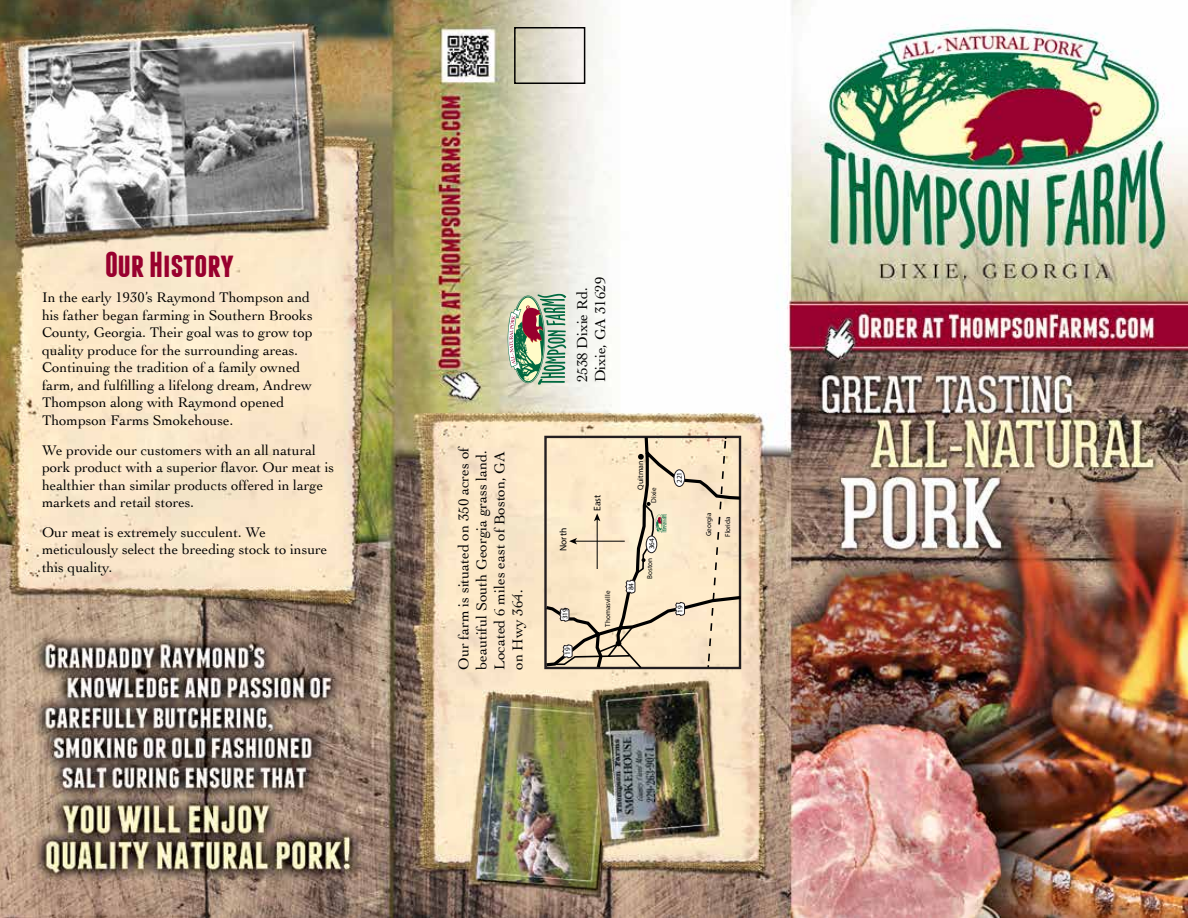
<style>
.page{position:relative;width:1188px;height:918px;background:#fff}
.page>*{position:absolute;margin:0;border:0;box-sizing:border-box;transform-origin:0 0}
.t1{font:700 36px "Franchise";color:#98002e}
.t2{font:15px/18px "Cochin";color:#000}
.t3{font:14.7px/17.5px "Cochin";color:#000}
.t4{font:9.6px "Myriad Pro";color:#000}
.t5{font:7.95px "Myriad Pro";color:#000}
.t6{font:7.2px "Myriad Pro";color:#000}
</style>
<div class="page">
<img style="left:0;top:0;width:1188px;height:918px">
<div style="left:514px;top:27px;width:71px;height:57px;border:2px solid #000"></div>
<svg style="left:508px;top:294px;width:35px;height:91px;background:#a0a28c"></svg>
<img style="left:543px;top:10px;width:201px;height:908px">
<svg style="left:674px;top:602px;width:11px;height:16px"></svg>
<div style="left:674px;top:470px;width:11px;height:16px;background:#fff;border-radius:50%"></div>
<div style="left:674px;top:469px;width:11px;height:18px;border:1px solid #241f21;border-radius:50%"></div>
<svg style="left:638px;top:454px;width:6px;height:6px"></svg>
<svg style="left:707px;top:437px;width:20px;height:230px;background:#e8d5b7"></svg>
<svg style="left:554px;top:502px;width:113px;height:168px;background:#e2d2b6"></svg>
<h1 class="t1" style="left:105px;top:248px;width:130px">Our History</h1>
<p class="t3" style="left:42px;top:289px;width:272px">In the early 1930’s Raymond Thompson and his father began farming in Southern Brooks County, Georgia. Their goal was to grow top quality produce for the surrounding areas.<br>Continuing the tradition of a family owned farm, and fulfilling a lifelong dream, Andrew Thompson along with Raymond opened Thompson Farms Smokehouse.</p>
<p class="t3" style="left:42px;top:441px;width:294px">We provide our customers with an all natural pork product with a superior flavor. Our meat is healthier than similar products offered in large markets and retail stores.</p>
<p class="t3" style="left:42px;top:523px;width:287px">Our meat is extremely succulent. We meticulously select the breeding stock to insure this quality.</p>
<p class="t2" style="left:455px;top:670px;width:225px;rotate:-90deg">Our farm is situated on 350 acres of beautiful South Georgia grass land.<br>Located 6 miles east of Boston, GA on Hwy 364.</p>
<p class="t2" style="left:573px;top:382px;width:107px;rotate:-90deg">2538 Dixie Rd.<br>Dixie, GA 31629</p>
<p class="t4" style="left:557px;top:551px;width:25px;rotate:-90deg">North</p>
<p class="t6" style="left:561px;top:619px;width:13px;rotate:-90deg">319</p>
<p class="t6" style="left:563px;top:655px;width:9px;rotate:-90deg">19</p>
<p class="t4" style="left:591px;top:511px;width:18px;rotate:-90deg">East</p>
<p class="t6" style="left:603px;top:627px;width:37px;rotate:-90deg">Thomasville</p>
<p class="t5" style="left:635px;top:490px;width:31px;rotate:-90deg">Quitman</p>
<p class="t6" style="left:649px;top:503px;width:17px;rotate:-90deg">Dixie</p>
<p class="t6" style="left:647px;top:549px;width:13px;rotate:-90deg">364</p>
<p class="t6" style="left:627px;top:590px;width:9px;rotate:-90deg">84</p>
<p class="t6" style="left:645px;top:579px;width:22px;rotate:-90deg">Boston</p>
<p class="t6" style="left:675px;top:483px;width:13px;rotate:-90deg">221</p>
<p class="t6" style="left:676px;top:613px;width:9px;rotate:-90deg">19</p>
<p class="t6" style="left:704px;top:536px;width:25px;rotate:-90deg">Georgia</p>
<p class="t6" style="left:723px;top:537px;width:22px;rotate:-90deg">Florida</p>
</div>
